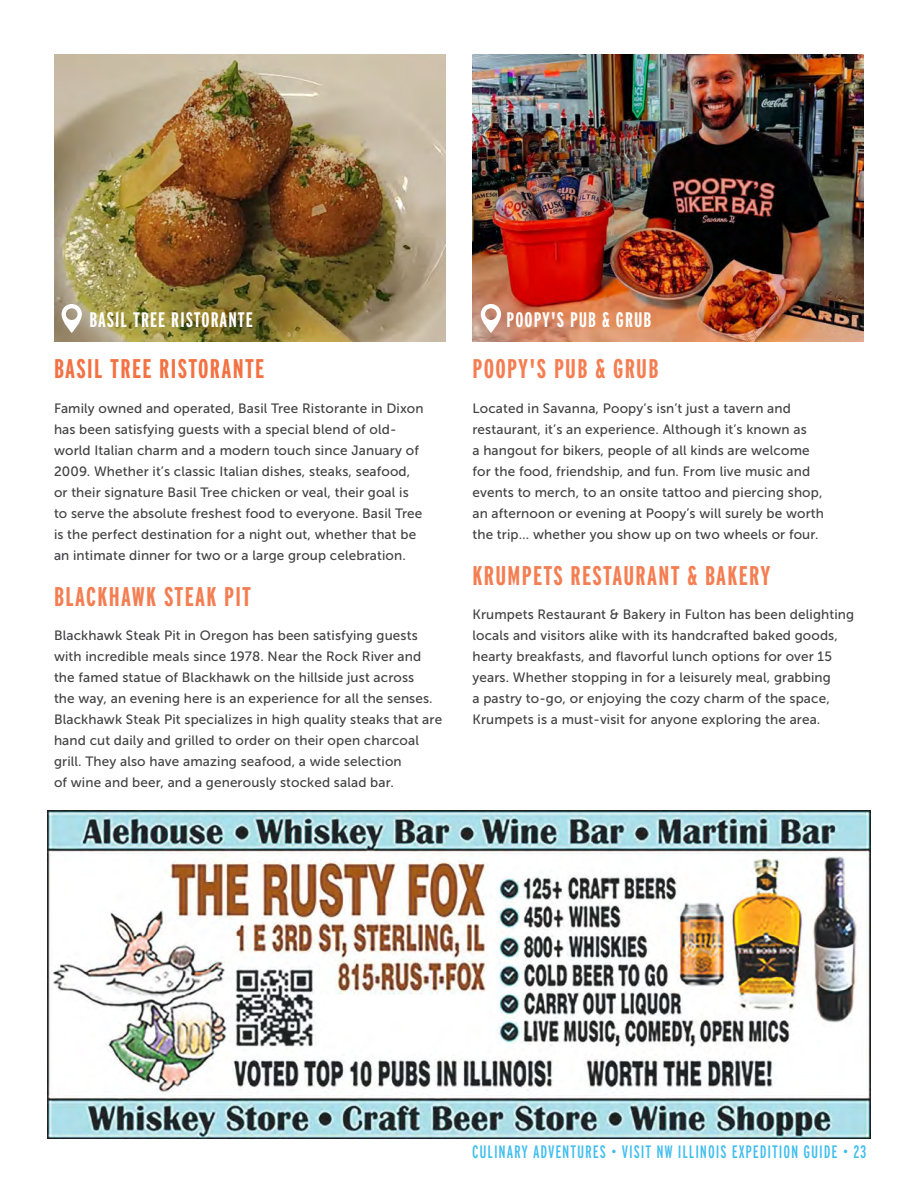
<style>
.page{position:relative;width:918px;height:1188px;background:#fff}
.page>*{position:absolute;margin:0;border:0;box-sizing:border-box;transform-origin:0 0}
.t1{font:700 27px "Interstate Compressed";letter-spacing:.05em;color:#f47e52}
.t2{font:700 27px "Interstate Compressed";letter-spacing:.05em;color:#f37142}
.t3{font:700 21px "Interstate Compressed";letter-spacing:.05em;color:#fff}
.t4{font:18px "Interstate Compressed";letter-spacing:.05em;color:#42beee}
.t5{font:13.5px/21px "Museo Sans 500";letter-spacing:.01em;color:#414042}
</style>
<div class="page">
<img style="left:47px;top:810px;width:824px;height:329px">
<img style="left:55px;top:54px;width:390px;height:287px">
<img style="left:472px;top:55px;width:391px;height:286px">
<svg style="left:481px;top:304px;width:20px;height:29px"></svg>
<svg style="left:62px;top:304px;width:20px;height:29px"></svg>
<h2 class="t3" style="left:89px;top:308px;width:165px">BASIL TREE RISTORANTE</h2>
<h2 class="t3" style="left:507px;top:308px;width:146px">POOPY'S PUB &amp; GRUB</h2>
<h1 class="t2" style="left:54px;top:354px;width:212px">BASIL TREE RISTORANTE</h1>
<p class="t5" style="left:54px;top:398px;width:371px">Family owned and operated, Basil Tree Ristorante in Dixon has been satisfying guests with a special blend of old&shy;world Italian charm and a modern touch since January of 2009. Whether it’s classic Italian dishes, steaks, seafood, or their signature Basil Tree chicken or veal, their goal is to serve the absolute freshest food to everyone. Basil Tree is the perfect destination for a night out, whether that be an intimate dinner for two or a large group celebration.</p>
<h1 class="t1" style="left:54px;top:581px;width:199px">BLACKHAWK STEAK PIT</h1>
<p class="t5" style="left:54px;top:625px;width:390px">Blackhawk Steak Pit in Oregon has been satisfying guests with incredible meals since 1978. Near the Rock River and the famed statue of Blackhawk on the hillside just across<br>the way, an evening here is an experience for all the senses.<br>Blackhawk Steak Pit specializes in high quality steaks that are hand cut daily and grilled to order on their open charcoal grill. They also have amazing seafood, a wide selection<br>of wine and beer, and a generously stocked salad bar.</p>
<h1 class="t1" style="left:472px;top:354px;width:188px">POOPY'S PUB &amp; GRUB</h1>
<p class="t5" style="left:472px;top:398px;width:353px">Located in Savanna, Poopy’s isn’t just a tavern and restaurant, it’s an experience. Although it’s known as<br>a hangout for bikers, people of all kinds are welcome for the food, friendship, and fun. From live music and events to merch, to an onsite tattoo and piercing shop, an afternoon or evening at Poopy’s will surely be worth the trip… whether you show up on two wheels or four.</p>
<h1 class="t1" style="left:472px;top:560px;width:299px">KRUMPETS RESTAURANT &amp; BAKERY</h1>
<p class="t5" style="left:472px;top:604px;width:383px">Krumpets Restaurant &amp; Bakery in Fulton has been delighting locals and visitors alike with its handcrafted baked goods, hearty breakfasts, and flavorful lunch options for over 15 years. Whether stopping in for a leisurely meal, grabbing<br>a pastry to-go, or enjoying the cozy charm of the space, Krumpets is a must-visit for anyone exploring the area.</p>
<h3 class="t4" style="left:472px;top:1142px;width:396px">CULINARY ADVENTURES • VISIT NW ILLINOIS EXPEDITION GUIDE • 23</h3>
</div>
